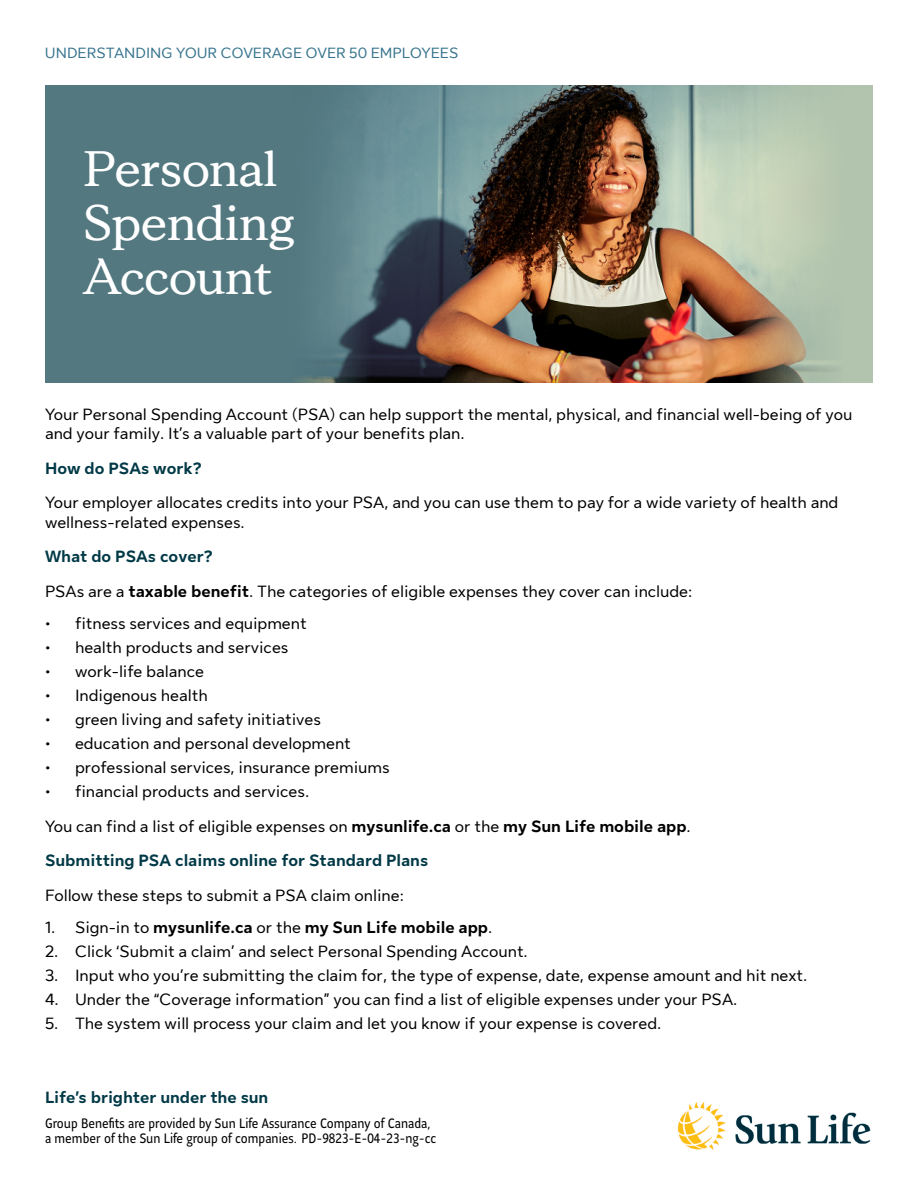
<style>
.page{position:relative;width:918px;height:1188px;background:#fff}
.page>*{position:absolute;margin:0;border:0;box-sizing:border-box;transform-origin:0 0}
.t1{font:700 49.5px/54px "Sun Life New Display";color:#fff}
.t2{font:16.5px/34.5px "Sun Life New Text";color:#000}
.t3{font:700 16.5px "Sun Life New Text";color:#000}
.t4{font:700 16.5px "Sun Life New Text";color:#003946}
.t5{font:15px "Sun Life New Text";color:#38758e}
.t6{font:13.5px "Sun Life Sans Condensed";color:#000}
.s1{font-weight:700;color:#003946}
.s2{font-weight:700}
.s3{font-weight:400}
</style>
<div class="page">
<svg style="left:45px;top:86px;width:828px;height:296px;background:#5d8085"></svg>
<img style="left:288px;top:86px;width:555px;height:296px">
<img style="left:677px;top:1102px;width:194px;height:48px">
<p class="t5" style="left:45px;top:43px;width:415px">UNDERSTANDING YOUR COVERAGE OVER 50 EMPLOYEES</p>
<h1 class="t1" style="left:84px;top:140px;width:212px">Personal<br>Spending<br>Account</h1>
<p class="t2" style="left:45px;top:403px;width:809px;line-height:19.5px">Your Personal Spending Account (PSA) can help support the mental, physical, and financial well-being of you and your family. It’s a valuable part of your benefits plan.</p>
<p class="t4" style="left:45px;top:457px;width:158px">How do PSAs work?</p>
<p class="t2" style="left:45px;top:492px;width:795px;line-height:19.5px">Your employer allocates credits into your PSA, and you can use them to pay for a wide variety of health and wellness-related expenses.</p>
<p class="t2" style="left:45px;top:538px;width:649px"><span class="s1">What do PSAs cover?<br></span>PSAs are a <span class="s2">taxable benefit</span>. The categories of eligible expenses they cover can include:</p>
<p class="t2" style="left:45px;top:605px;width:263px">• fitness services and equipment</p>
<p class="t2" style="left:45px;top:629px;width:245px">• health products and services</p>
<p class="t2" style="left:45px;top:653px;width:160px">• work-life balance</p>
<p class="t2" style="left:45px;top:677px;width:164px">• Indigenous health</p>
<p class="t2" style="left:45px;top:701px;width:277px">• green living and safety initiatives</p>
<p class="t2" style="left:45px;top:725px;width:307px">• education and personal development</p>
<p class="t2" style="left:45px;top:749px;width:346px">• professional services, insurance premiums</p>
<p class="t2" style="left:45px;top:773px;width:647px">• financial products and services.<br>You can find a list of eligible expenses on <span class="s2">mysunlife.ca</span> or the <span class="s2">my Sun Life mobile app</span>.<br><span class="s1">Submitting PSA claims online for Standard Plans</span></p>
<p class="t2" style="left:45px;top:877px;width:360px">Follow these steps to submit a PSA claim online:</p>
<p class="t3" style="left:45px;top:916px;width:449px"><span class="s3">1. Sign-in to</span> mysunlife.ca <span class="s3">or the</span> my Sun Life mobile app<span class="s3">.</span></p>
<p class="t2" style="left:45px;top:933px;width:484px">2. Click ‘Submit a claim’ and select Personal Spending Account.</p>
<p class="t2" style="left:45px;top:957px;width:764px">3. Input who you’re submitting the claim for, the type of expense, date, expense amount and hit next.</p>
<p class="t2" style="left:45px;top:981px;width:694px">4. Under the “Coverage information” you can find a list of eligible expenses under your PSA.</p>
<p class="t2" style="left:45px;top:1005px;width:618px">5. The system will process your claim and let you know if your expense is covered.</p>
<p class="t4" style="left:45px;top:1085px;width:225px">Life’s brighter under the sun</p>
<p class="t6" style="left:45px;top:1114px;width:387px">Group Benefits are provided by Sun Life Assurance Company of Canada,</p>
<p class="t6" style="left:45px;top:1129px;width:393px">a member of the Sun Life group of companies. PD-9823-E-04-23-ng-cc</p>
</div>
